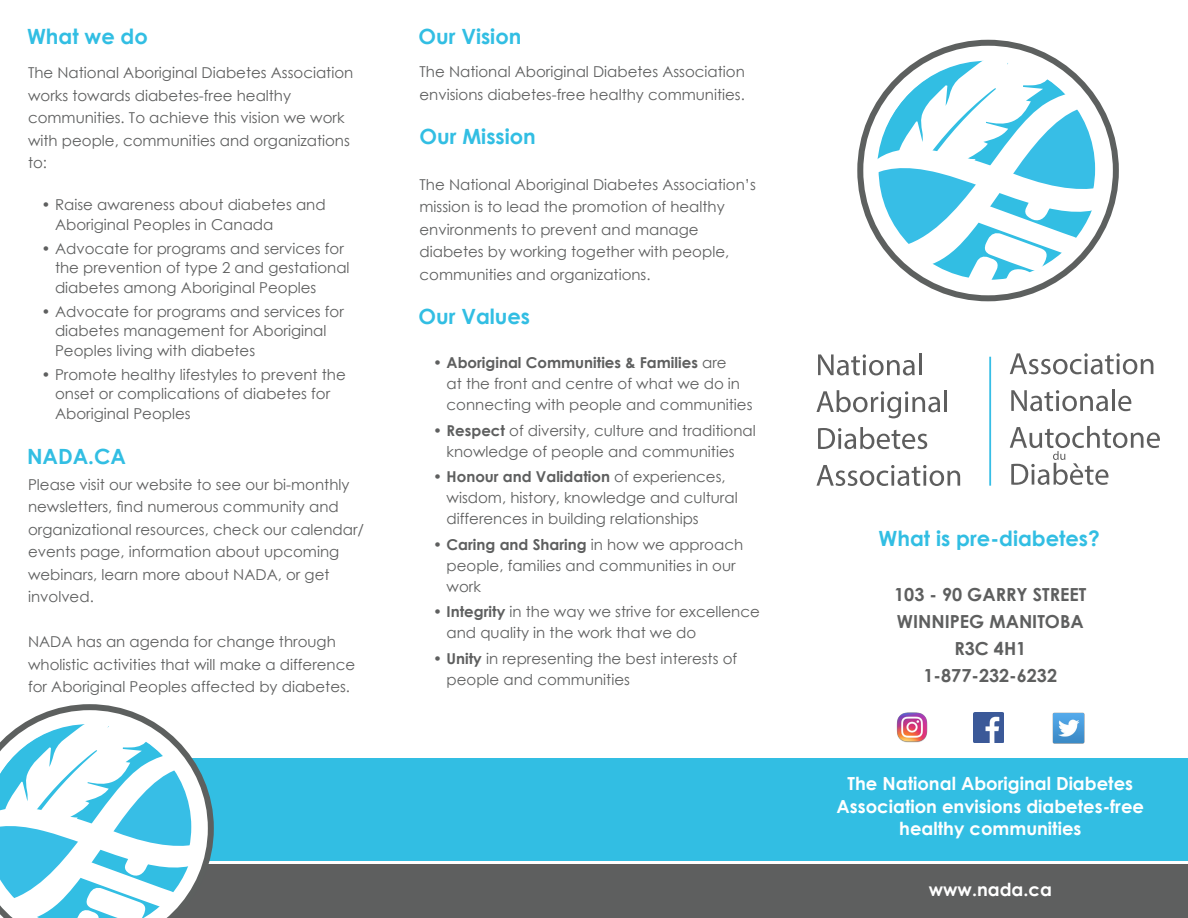
<style>
.page{position:relative;width:1188px;height:918px;background:#fff}
.page>*{position:absolute;margin:0;border:0;box-sizing:border-box;transform-origin:0 0}
.body_10_on_15{font:700 21px "Century Gothic";color:#32bee3}
.body_10_on_15-2{font:700 18px/22.5px "Century Gothic";color:#fff;text-align:center}
.body_10_on_15-3{font:700 18px "Century Gothic";color:#5e5f5f}
.body_10_on_15-4{font:15px/22.5px "Century Gothic";color:#5e5f5f}
.s1{font-weight:700}
</style>
<div class="page">
<svg style="left:818px;top:354px;width:97px;height:21px"></svg>
<hr style="left:919px;top:353px;width:3px;height:22px;background:#5e5e5e">
<svg style="left:816px;top:390px;width:124px;height:28px"></svg>
<hr style="left:944px;top:390px;width:3px;height:22px;background:#5e5e5e">
<svg style="left:818px;top:427px;width:109px;height:22px"></svg>
<svg style="left:816px;top:465px;width:144px;height:21px"></svg>
<svg style="left:1010px;top:353px;width:143px;height:21px"></svg>
<svg style="left:1011px;top:390px;width:97px;height:21px"></svg>
<hr style="left:1112px;top:389px;width:3px;height:22px;background:#5e5e5e">
<svg style="left:1118px;top:396px;width:13px;height:15px"></svg>
<svg style="left:1010px;top:426px;width:150px;height:59px"></svg>
<hr style="left:989px;top:357px;width:2px;height:129px;background:#37bee6">
<svg style="left:861px;top:44px;width:254px;height:253px"></svg>
<div style="left:857px;top:40px;width:262px;height:261px;border:6px solid #5d605f;border-radius:50%"></div>
<svg style="left:868px;top:57px;width:239px;height:228px"></svg>
<div style="left:87px;top:758px;width:1101px;height:103px;background:#32bee3"></div>
<div style="left:87px;top:864px;width:1101px;height:54px;background:#5e5f5f"></div>
<svg style="left:27px;top:704px;width:187px;height:160px"></svg>
<svg style="left:0;top:721px;width:203px;height:197px"></svg>
<img style="left:973px;top:712px;width:31px;height:31px">
<img style="left:896px;top:712px;width:31px;height:31px">
<img style="left:1052px;top:712px;width:33px;height:32px">
<p class="body_10_on_15" style="left:27px;top:20px;width:122px">What we do</p>
<p class="body_10_on_15-4" style="left:28px;top:61px;width:327px">The National Aboriginal Diabetes Association works towards diabetes-free healthy communities. To achieve this vision we work with people, communities and organizations to:</p>
<p class="body_10_on_15-4" style="left:55px;top:195px;width:272px;line-height:19.5px;text-indent:-14px">• Raise awareness about diabetes and<br>Aboriginal Peoples in Canada</p>
<p class="body_10_on_15-4" style="left:55px;top:238px;width:296px;line-height:19.5px;text-indent:-14px">• Advocate for programs and services for the prevention of type 2 and gestational diabetes among Aboriginal Peoples</p>
<p class="body_10_on_15-4" style="left:55px;top:301px;width:290px;line-height:19.5px;text-indent:-14px">• Advocate for programs and services for diabetes management for Aboriginal<br>Peoples living with diabetes</p>
<p class="body_10_on_15-4" style="left:55px;top:364px;width:292px;line-height:19.5px;text-indent:-14px">• Promote healthy lifestyles to prevent the onset or complications of diabetes for<br>Aboriginal Peoples</p>
<p class="body_10_on_15" style="left:27px;top:440px;width:101px">NADA.CA</p>
<p class="body_10_on_15-4" style="left:28px;top:473px;width:338px">Please visit our website to see our bi-monthly newsletters, find numerous community and organizational resources, check our calendar/ events page, information about upcoming webinars, learn more about NADA, or get involved.</p>
<p class="body_10_on_15-4" style="left:28px;top:630px;width:329px">NADA has an agenda for change through wholistic activities that will make a difference for Aboriginal Peoples affected by diabetes.</p>
<p class="body_10_on_15" style="left:418px;top:20px;width:104px">Our Vision</p>
<p class="body_10_on_15-4" style="left:420px;top:60px;width:327px">The National Aboriginal Diabetes Association envisions diabetes-free healthy communities.</p>
<p class="body_10_on_15" style="left:420px;top:121px;width:118px">Our Mission</p>
<p class="body_10_on_15-4" style="left:420px;top:173px;width:338px">The National Aboriginal Diabetes Association’s mission is to lead the promotion of healthy environments to prevent and manage diabetes by working together with people, communities and organizations.</p>
<p class="body_10_on_15" style="left:418px;top:300px;width:113px">Our Values</p>
<p class="body_10_on_15-4" style="left:447px;top:352px;width:307px;line-height:21px;text-indent:-14px"><span class="s1">• Aboriginal Communities &amp; Families</span> are<br>at the front and centre of what we do in connecting with people and communities</p>
<p class="body_10_on_15-4" style="left:433px;top:419px;width:324px;line-height:21px;text-align:center"><span class="s1">• Respect</span> of diversity, culture and traditional knowledge of people and communities</p>
<p class="body_10_on_15-4" style="left:447px;top:466px;width:293px;line-height:21px;text-indent:-14px"><span class="s1">• Honour and Validation</span> of experiences, wisdom, history, knowledge and cultural differences in building relationships</p>
<p class="body_10_on_15-4" style="left:447px;top:533px;width:298px;line-height:21px;text-indent:-14px"><span class="s1">• Caring and Sharing</span> in how we approach people, families and communities in our work</p>
<p class="body_10_on_15-4" style="left:447px;top:601px;width:315px;line-height:21px;text-indent:-14px"><span class="s1">• Integrity</span> in the way we strive for excellence and quality in the work that we do</p>
<p class="body_10_on_15-4" style="left:447px;top:647px;width:292px;line-height:21px;text-indent:-14px"><span class="s1">• Unity</span> in representing the best interests of people and communities</p>
<p class="body_10_on_15" style="left:879px;top:522px;width:223px">What is pre-diabetes?</p>
<p class="body_10_on_15-3" style="left:894px;top:581px;width:194px">103 - 90 GARRY STREET</p>
<p class="body_10_on_15-3" style="left:897px;top:608px;width:188px">WINNIPEG MANITOBA</p>
<p class="body_10_on_15-3" style="left:954px;top:635px;width:73px">R3C 4H1</p>
<p class="body_10_on_15-3" style="left:924px;top:662px;width:135px">1-877-232-6232</p>
<p class="body_10_on_15-2" style="left:837px;top:771px;width:309px">The National Aboriginal Diabetes<br>Association envisions diabetes-free healthy communities</p>
<p class="body_10_on_15-2" style="left:929px;top:877px;width:125px">www.nada.ca</p>
</div>
